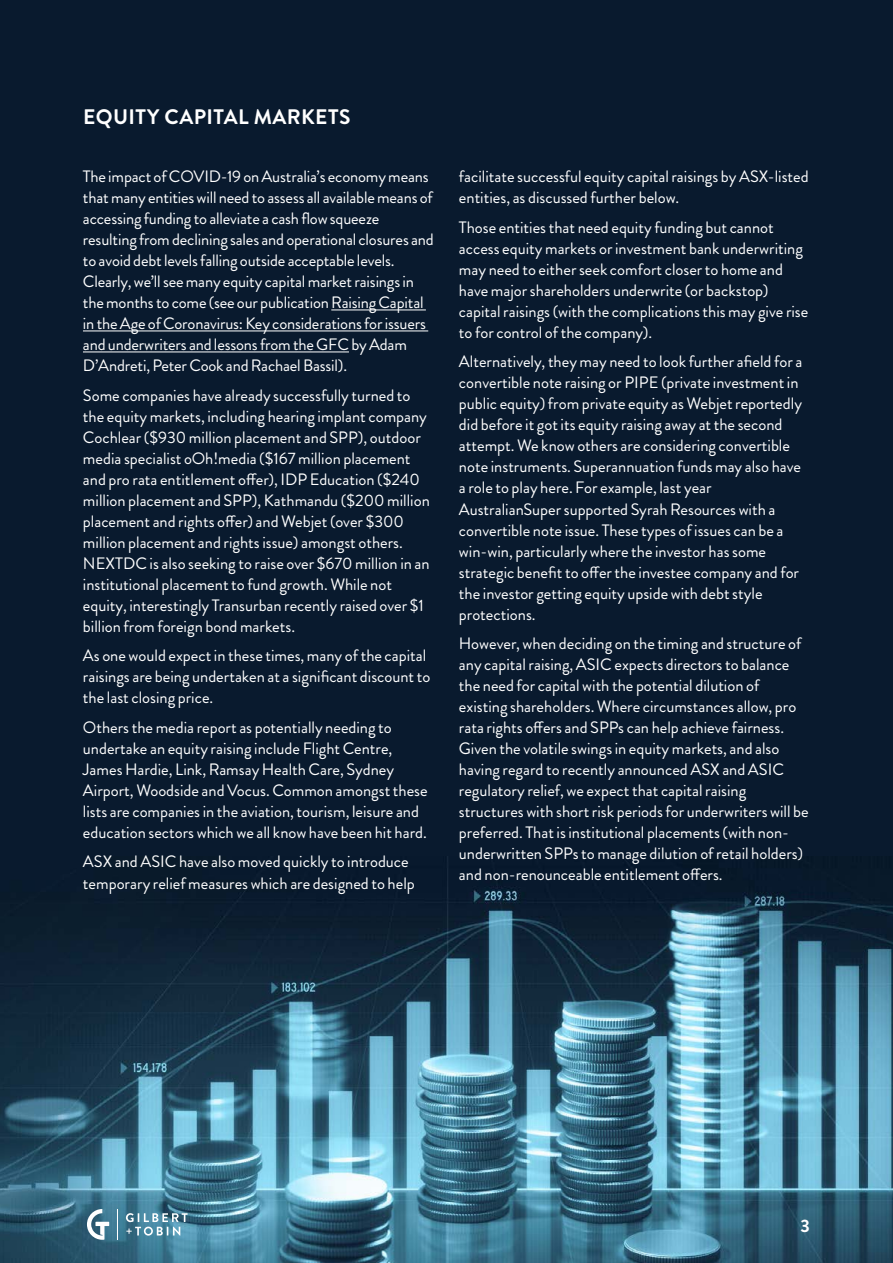
<style>
.page{position:relative;width:893px;height:1263px;background:#091a2e}
.page>*{position:absolute;margin:0;border:0;box-sizing:border-box;transform-origin:0 0}
.t1{font:700 21px "Brandon Grotesque";letter-spacing:.02em;color:#fff}
.t2{font:700 18px "Brandon Grotesque";color:#fff}
.t3{font:16.5px/21px "Brandon Grotesque";color:#fff}
</style>
<div class="page">
<img style="left:0;top:856px;width:893px;height:407px">
<hr style="left:331px;top:309px;width:95px;height:1px;background:#fff">
<hr style="left:83px;top:330px;width:345px;height:1px;background:#fff">
<hr style="left:83px;top:351px;width:266px;height:1px;background:#fff">
<svg style="left:126px;top:1213px;width:62px;height:22px"></svg>
<svg style="left:87px;top:1209px;width:22px;height:31px"></svg>
<hr style="left:117px;top:1209px;width:1px;height:31px;background:#fff">
<p class="t1" style="left:83px;top:102px;width:269px">EQUITY CAPITAL MARKETS</p>
<p class="t3" style="left:83px;top:166px;width:352px">The impact of COVID-19 on Australia’s economy means that many entities will need to assess all available means of accessing funding to alleviate a cash flow squeeze resulting from declining sales and operational closures and to avoid debt levels falling outside acceptable levels.<br>Clearly, we’ll see many equity capital market raisings in the months to come (see our publication Raising Capital in the Age of Coronavirus: Key considerations for issuers and underwriters and lessons from the GFC by Adam D’Andreti, Peter Cook and Rachael Bassil).</p>
<p class="t3" style="left:83px;top:385px;width:348px">Some companies have already successfully turned to the equity markets, including hearing implant company Cochlear ($930 million placement and SPP), outdoor media specialist oOh!media ($167 million placement and pro rata entitlement offer), IDP Education ($240 million placement and SPP), Kathmandu ($200 million placement and rights offer) and Webjet (over $300 million placement and rights issue) amongst others.<br>NEXTDC is also seeking to raise over $670 million in an institutional placement to fund growth. While not equity, interestingly Transurban recently raised over $1 billion from foreign bond markets.</p>
<p class="t3" style="left:83px;top:645px;width:349px">As one would expect in these times, many of the capital raisings are being undertaken at a significant discount to the last closing price.</p>
<p class="t3" style="left:83px;top:717px;width:346px">Others the media report as potentially needing to undertake an equity raising include Flight Centre, James Hardie, Link, Ramsay Health Care, Sydney Airport, Woodside and Vocus. Common amongst these lists are companies in the aviation, tourism, leisure and education sectors which we all know have been hit hard.</p>
<p class="t3" style="left:83px;top:851px;width:333px">ASX and ASIC have also moved quickly to introduce temporary relief measures which are designed to help</p>
<p class="t3" style="left:459px;top:166px;width:351px">facilitate successful equity capital raisings by ASX-listed entities, as discussed further below.</p>
<p class="t3" style="left:459px;top:217px;width:351px">Those entities that need equity funding but cannot access equity markets or investment bank underwriting may need to either seek comfort closer to home and have major shareholders underwrite (or backstop) capital raisings (with the complications this may give rise to for control of the company).</p>
<p class="t3" style="left:459px;top:351px;width:345px">Alternatively, they may need to look further afield for a convertible note raising or PIPE (private investment in public equity) from private equity as Webjet reportedly did before it got its equity raising away at the second attempt. We know others are considering convertible note instruments. Superannuation funds may also have a role to play here. For example, last year AustralianSuper supported Syrah Resources with a convertible note issue. These types of issues can be a win-win, particularly where the investor has some strategic benefit to offer the investee company and for the investor getting equity upside with debt style protections.</p>
<p class="t3" style="left:459px;top:633px;width:351px">However, when deciding on the timing and structure of any capital raising, ASIC expects directors to balance the need for capital with the potential dilution of existing shareholders. Where circumstances allow, pro rata rights offers and SPPs can help achieve fairness.<br>Given the volatile swings in equity markets, and also having regard to recently announced ASX and ASIC regulatory relief, we expect that capital raising structures with short risk periods for underwriters will be preferred. That is institutional placements (with non&shy;underwritten SPPs to manage dilution of retail holders) and non-renounceable entitlement offers.</p>
<p class="t2" style="left:800px;top:1213px;width:11px">3</p>
</div>
